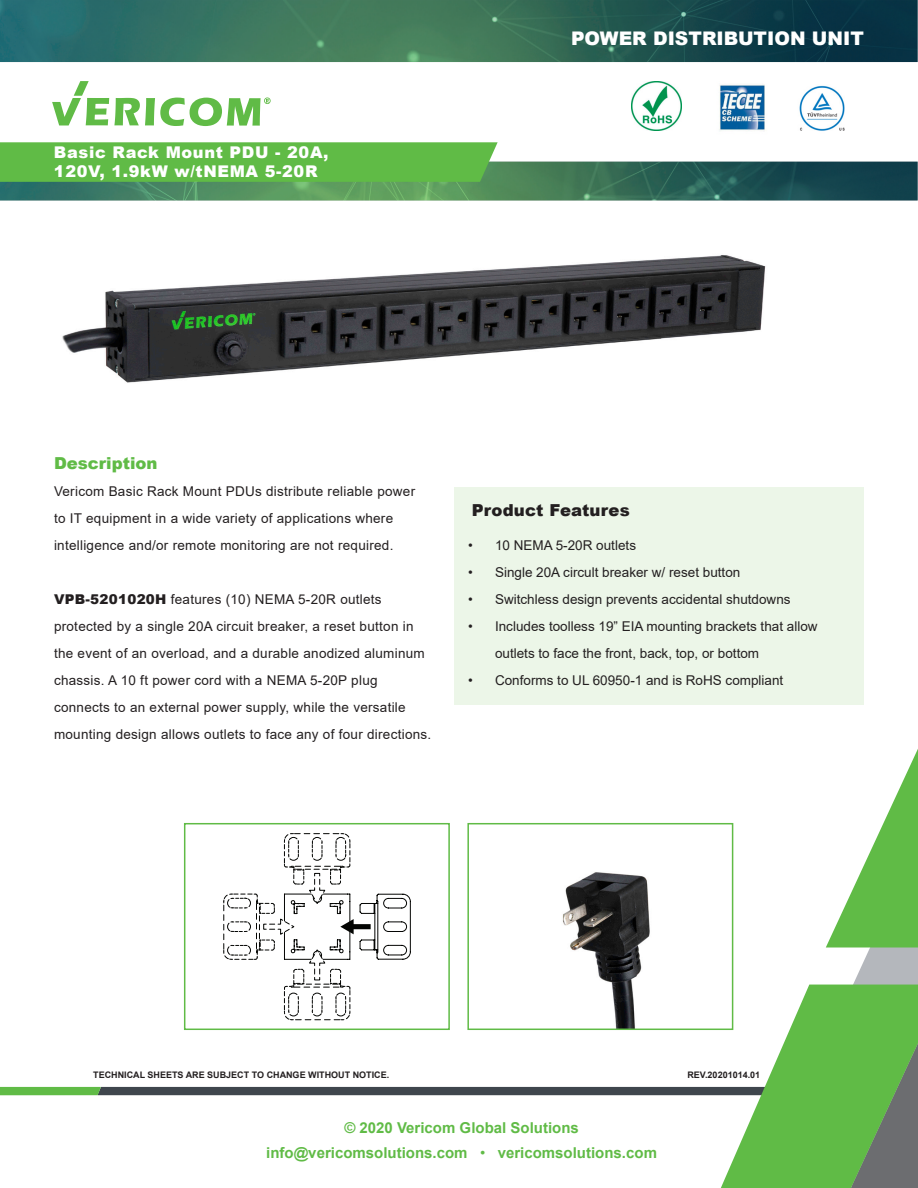
<style>
.page{position:relative;width:918px;height:1188px;background:#fff}
.page>*{position:absolute;margin:0;border:0;box-sizing:border-box;transform-origin:0 0}
.t1{font:900 18.75px "Arial";color:#fff}
.t2{font:900 16.5px "Arial";letter-spacing:.01em;color:#231f20}
.A_Green_Header_10pt{font:900 16.5px "Arial";color:#60bb46}
.t3{font:900 16.2px/19.4px "Arial";letter-spacing:.04em;color:#fff}
.t4{font:700 15px/24.8px "Arial";color:#60bb46;text-align:center}
.A_Paragraph_8pt{font:13.5px/27px "Arial";letter-spacing:.02em;color:#231f20}
.A_Paragraph_8pt-2{font:13.5px/27px "Arial";color:#231f20}
.t5{font:700 9px "Arial";color:#231f20}
.s1{font-weight:900}
.s2{font-weight:400}
</style>
<div class="page">
<svg style="left:98px;top:1086px;width:617px;height:9px;background:#52585f"></svg>
<svg style="left:0;top:1087px;width:101px;height:8px"></svg>
<svg style="left:809px;top:948px;width:109px;height:37px;fill:#b4b8bc"></svg>
<svg style="left:715px;top:985px;width:203px;height:203px"></svg>
<svg style="left:826px;top:749px;width:92px;height:199px"></svg>
<img style="left:0;top:0;width:918px;height:200px">
<div style="left:0;top:142px;width:498px;height:40px;background:#60bb46"></div>
<img style="left:715px;top:82px;width:56px;height:54px">
<img style="left:632px;top:81px;width:50px;height:50px">
<img style="left:795px;top:84px;width:54px;height:49px">
<div style="left:455px;top:487px;width:409px;height:218px;background:#ecf6e8"></div>
<div style="left:184px;top:823px;width:266px;height:207px;border:2px solid #60bb46"></div>
<img style="left:562px;top:872px;width:168px;height:155px">
<div style="left:467px;top:823px;width:266px;height:207px;border:2px solid #60bb46"></div>
<svg style="left:223px;top:833px;width:188px;height:187px"></svg>
<img style="left:62px;top:255px;width:704px;height:128px">
<p class="t3" style="left:54px;top:142px;width:276px">Basic Rack Mount PDU - 20A,<br>120V, 1.9kW w/tNEMA 5-20R</p>
<h1 class="t1" style="left:571px;top:25px;width:294px">POWER DISTRIBUTION UNIT</h1>
<p class="A_Green_Header_10pt" style="left:54px;top:451px;width:105px">Description</p>
<p class="A_Paragraph_8pt" style="left:54px;top:477px;width:363px">Vericom Basic Rack Mount PDUs distribute reliable power to IT equipment in a wide variety of applications where intelligence and/or remote monitoring are not required.</p>
<p class="A_Paragraph_8pt" style="left:54px;top:585px;width:379px"><span class="s1">VPB-5201020H</span> features (10) NEMA 5-20R outlets protected by a single 20A circuit breaker, a reset button in the event of an overload, and a durable anodized aluminum chassis. A 10 ft power cord with a NEMA 5-20P plug connects to an external power supply, while the versatile mounting design allows outlets to face any of four directions.</p>
<p class="t2" style="left:472px;top:498px;width:159px">Product Features</p>
<p class="A_Paragraph_8pt-2" style="left:468px;top:532px;width:170px">• 10 NEMA 5-20R outlets</p>
<p class="A_Paragraph_8pt-2" style="left:468px;top:559px;width:274px">• Single 20A circult breaker w/ reset button</p>
<p class="A_Paragraph_8pt-2" style="left:468px;top:586px;width:324px">• Switchless design prevents accidental shutdowns</p>
<p class="A_Paragraph_8pt-2" style="left:495px;top:613px;width:324px;text-indent:-27px">• Includes toolless 19” EIA mounting brackets that allow outlets to face the front, back, top, or bottom</p>
<p class="A_Paragraph_8pt-2" style="left:468px;top:667px;width:317px">• Conforms to UL 60950-1 and is RoHS compliant</p>
<p class="t5" style="left:93px;top:1069px;width:297px">TECHNICAL SHEETS ARE SUBJECT TO CHANGE WITHOUT NOTICE.</p>
<p class="t5" style="left:687px;top:1069px;width:74px">REV.20201014.01</p>
<p class="t4" style="left:266px;top:1116px;width:392px">© 2020 Vericom Global Solutions info@vericomsolutions.com <span class="s2">•</span> vericomsolutions.com</p>
</div>
